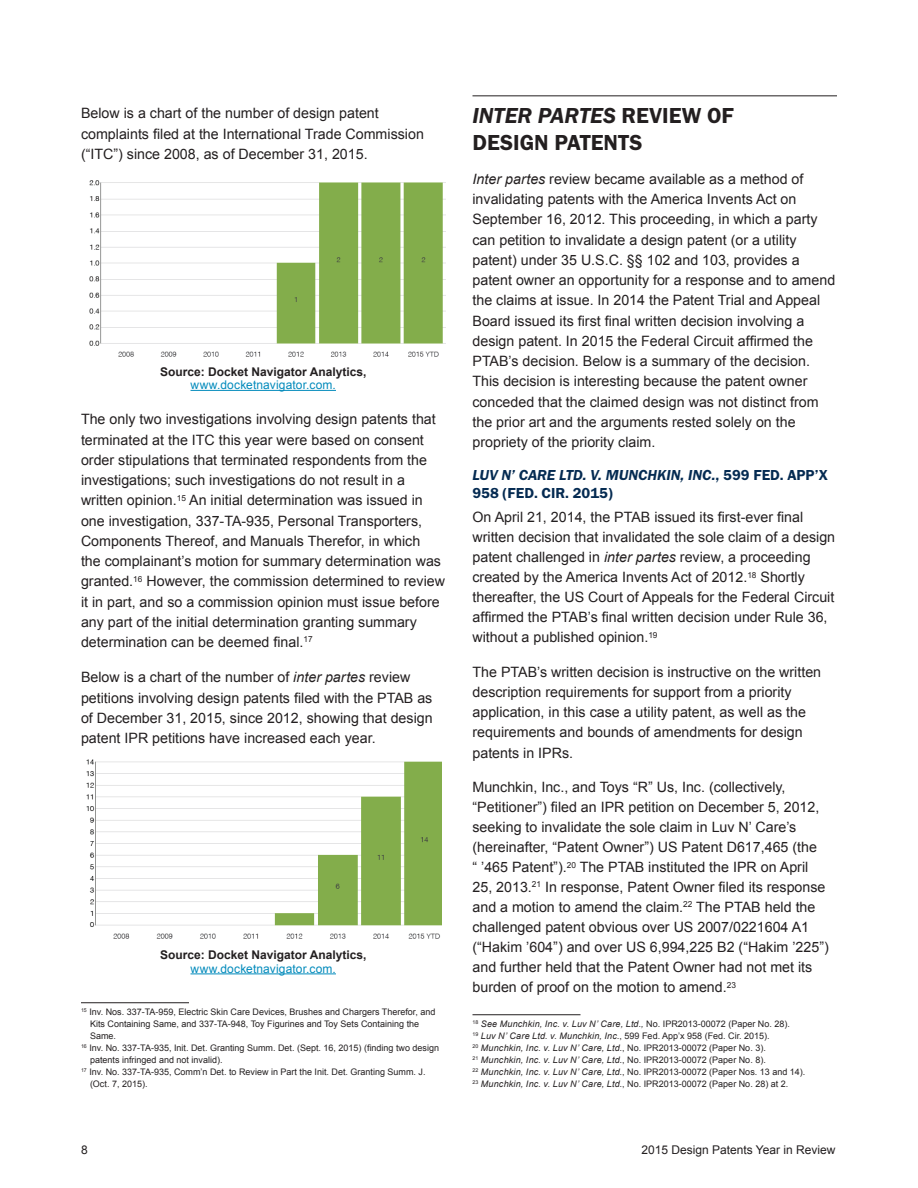
<style>
.page{position:relative;width:918px;height:1188px;background:#fff}
.page>*{position:absolute;margin:0;border:0;box-sizing:border-box;transform-origin:0 0}
._02__Head_Level_One{font:22.5px/27px "Franklin Gothic URW Dem";color:#231f20}
._02b__Head_Level_Two{font:15px/18px "Franklin Gothic URW Dem";color:#052b52}
._03__Body{font:14.25px/20.2px "Arial";color:#231f20}
._13__Figure_Captions{font:700 12px/13.5px "Arial";color:#231f20;text-align:center}
.t1{font:12px "Arial";color:#231f20}
._11__Footnote{font:9px/12px "Arial";color:#231f20}
._11__Footnote-2{font:italic 9px "Arial";letter-spacing:.02em;color:#231f20}
.s1{font-weight:400;color:#038bbc}
.s2{font-style:italic}
.s3{font-family:"Franklin Gothic URW Dem Ita"}
.s4{font-style:normal}
</style>
<div class="page">
<hr style="left:191px;top:390px;width:145px;height:1px;background:#038bbc">
<hr style="left:191px;top:973px;width:145px;height:1px;background:#038bbc">
<hr style="left:81px;top:1002px;width:108px;height:1px;background:#231f20">
<hr style="left:472px;top:96px;width:365px;height:1px;background:#231f20">
<hr style="left:472px;top:1014px;width:108px;height:1px;background:#231f20">
<img style="left:89px;top:180px;width:357px;height:177px">
<img style="left:86px;top:759px;width:356px;height:180px">
<p class="_03__Body" style="left:81px;top:103px;width:344px">Below is a chart of the number of design patent complaints filed at the International Trade Commission (“ITC”) since 2008, as of December 31, 2015.</p>
<p class="_13__Figure_Captions" style="left:160px;top:365px;width:208px">Source: Docket Navigator Analytics, <span class="s1">www.docketnavigator.com.</span></p>
<p class="_03__Body" style="left:81px;top:409px;width:366px">The only two investigations involving design patents that terminated at the ITC this year were based on consent order stipulations that terminated respondents from the investigations; such investigations do not result in a written opinion.<sup>15</sup> An initial determination was issued in one investigation, 337-TA-935, Personal Transporters, Components Thereof, and Manuals Therefor, in which<br>the complainant’s motion for summary determination was granted.<sup>16</sup> However, the commission determined to review it in part, and so a commission opinion must issue before any part of the initial determination granting summary determination can be deemed final.<sup>17</sup></p>
<p class="_03__Body" style="left:81px;top:667px;width:353px">Below is a chart of the number of <span class="s2">inter partes</span> review petitions involving design patents filed with the PTAB as of December 31, 2015, since 2012, showing that design patent IPR petitions have increased each year.</p>
<p class="_13__Figure_Captions" style="left:160px;top:949px;width:208px">Source: Docket Navigator Analytics, <span class="s1">www.docketnavigator.com.</span></p>
<p class="_11__Footnote" style="left:90px;top:1006px;width:347px;text-indent:-9px"><sup>15</sup> Inv. Nos. 337-TA-959, Electric Skin Care Devices, Brushes and Chargers Therefor, and<br>Kits Containing Same, and 337-TA-948, Toy Figurines and Toy Sets Containing the<br>Same.</p>
<p class="_11__Footnote" style="left:90px;top:1042px;width:351px;text-indent:-9px"><sup>16</sup> Inv. No. 337-TA-935, Init. Det. Granting Summ. Det. (Sept. 16, 2015) (finding two design patents infringed and not invalid).</p>
<p class="_11__Footnote" style="left:90px;top:1066px;width:337px;text-indent:-9px"><sup>17</sup> Inv. No. 337-TA-935, Comm’n Det. to Review in Part the Init. Det. Granting Summ. J. (Oct. 7, 2015).</p>
<p class="_02__Head_Level_One" style="left:472px;top:102px;width:263px"><span class="s3">INTER PARTES</span> REVIEW OF<br>DESIGN PATENTS</p>
<p class="_03__Body" style="left:472px;top:169px;width:364px"><span class="s2">Inter partes</span> review became available as a method of invalidating patents with the America Invents Act on September 16, 2012. This proceeding, in which a party can petition to invalidate a design patent (or a utility patent) under 35 U.S.C. §§ 102 and 103, provides a patent owner an opportunity for a response and to amend the claims at issue. In 2014 the Patent Trial and Appeal Board issued its first final written decision involving a design patent. In 2015 the Federal Circuit affirmed the PTAB’s decision. Below is a summary of the decision.<br>This decision is interesting because the patent owner conceded that the claimed design was not distinct from the prior art and the arguments rested solely on the propriety of the priority claim.</p>
<p class="_02b__Head_Level_Two" style="left:472px;top:466px;width:357px"><span class="s3">LUV N’ CARE LTD. V. MUNCHKIN, INC.</span>, 599 FED. APP’X<br>958 (FED. CIR. 2015)</p>
<p class="_03__Body" style="left:472px;top:508px;width:364px">On April 21, 2014, the PTAB issued its first-ever final written decision that invalidated the sole claim of a design patent challenged in <span class="s2">inter partes</span> review, a proceeding created by the America Invents Act of 2012.<sup>18</sup> Shortly thereafter, the US Court of Appeals for the Federal Circuit affirmed the PTAB’s final written decision under Rule 36, without a published opinion.<sup>19</sup></p>
<p class="_03__Body" style="left:472px;top:663px;width:350px">The PTAB’s written decision is instructive on the written description requirements for support from a priority application, in this case a utility patent, as well as the requirements and bounds of amendments for design patents in IPRs.</p>
<p class="_03__Body" style="left:472px;top:778px;width:358px">Munchkin, Inc., and Toys “R” Us, Inc. (collectively, “Petitioner”) filed an IPR petition on December 5, 2012, seeking to invalidate the sole claim in Luv N’ Care’s (hereinafter, “Patent Owner”) US Patent D617,465 (the<br>“ ’465 Patent”).<sup>20</sup> The PTAB instituted the IPR on April 25, 2013.<sup>21</sup> In response, Patent Owner filed its response and a motion to amend the claim.<sup>22</sup> The PTAB held the challenged patent obvious over US 2007/0221604 A1 (“Hakim ’604”) and over US 6,994,225 B2 (“Hakim ’225”) and further held that the Patent Owner had not met its burden of proof on the motion to amend.<sup>23</sup></p>
<p class="_11__Footnote-2" style="left:472px;top:1018px;width:319px"><sup>18</sup> See Munchkin, Inc. v. Luv N’ Care, Ltd., <span class="s4">No. IPR2013-00072 (Paper No. 28).</span></p>
<p class="_11__Footnote" style="left:472px;top:1030px;width:299px"><sup>19</sup> <span class="s2">Luv N’ Care Ltd. v. Munchkin, Inc.</span>, 599 Fed. App’x 958 (Fed. Cir. 2015).</p>
<p class="_11__Footnote-2" style="left:472px;top:1042px;width:295px"><sup>20</sup> Munchkin, Inc. v. Luv N’ Care, Ltd.<span class="s4">, No. IPR2013-00072 (Paper No. 3).</span></p>
<p class="_11__Footnote-2" style="left:472px;top:1054px;width:295px"><sup>21</sup> Munchkin, Inc. v. Luv N’ Care, Ltd.<span class="s4">, No. IPR2013-00072 (Paper No. 8).</span></p>
<p class="_11__Footnote" style="left:472px;top:1066px;width:334px"><sup>22</sup> <span class="s2">Munchkin, Inc. v. Luv N’ Care, Ltd.</span>, No. IPR2013-00072 (Paper Nos. 13 and 14).</p>
<p class="_11__Footnote" style="left:472px;top:1078px;width:317px"><sup>23</sup> <span class="s2">Munchkin, Inc. v. Luv N’ Care, Ltd.</span>, No. IPR2013-00072 (Paper No. 28) at 2.</p>
<p class="t1" style="left:81px;top:1141px;width:8px">8</p>
<p class="t1" style="left:641px;top:1141px;width:196px">2015 Design Patents Year in Review</p>
</div>
